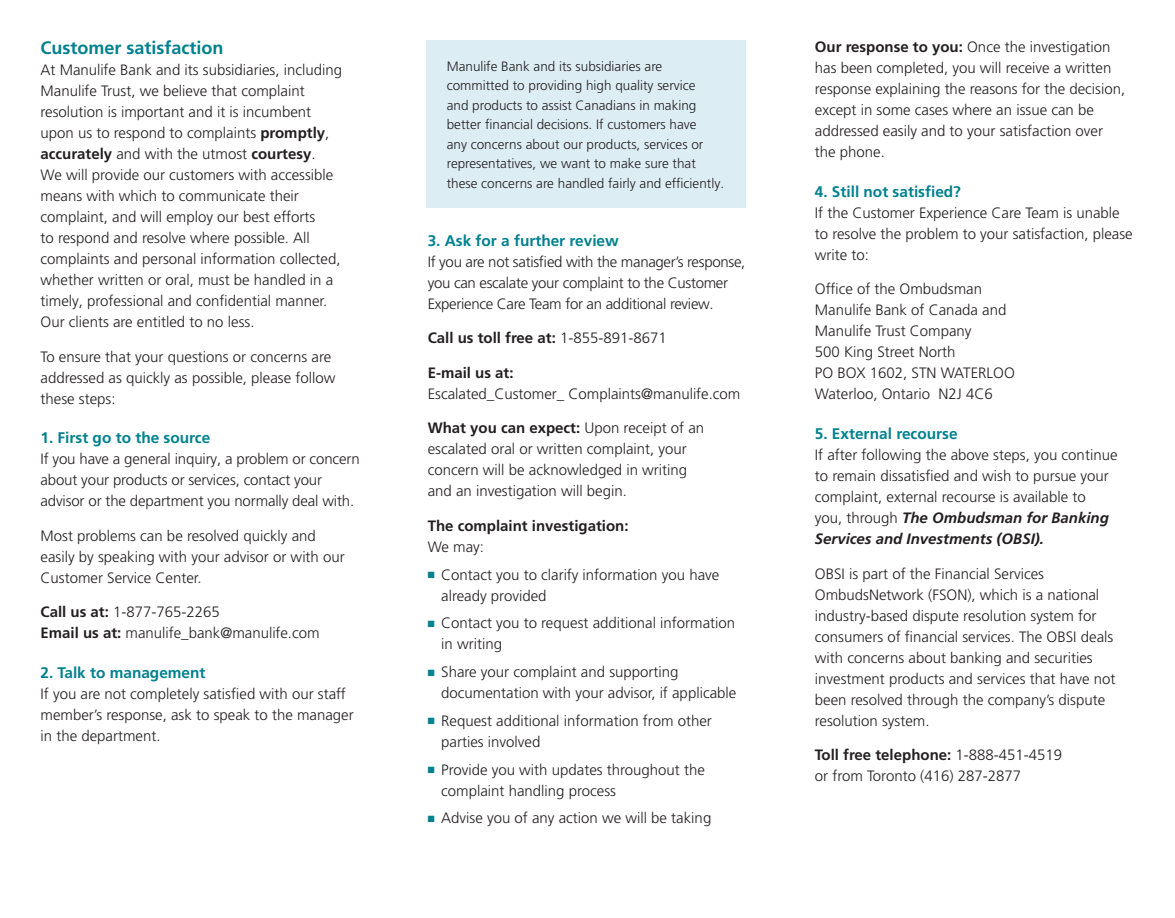
<style>
.page{position:relative;width:1175px;height:918px;background:#fff}
.page>*{position:absolute;margin:0;border:0;box-sizing:border-box;transform-origin:0 0}
.t1{font:700 18px "Frutiger LT Pro";color:#00818e}
.t2{font:700 15.3px "Frutiger LT Pro";color:#00818e}
.t3{font:300 15px/21px "Frutiger LT Pro";color:#231f20}
.t4{font:300 15px/21px "Frutiger LT Pro";letter-spacing:-.02em;color:#231f20}
.t5{font:700 15px "Frutiger LT Pro";color:#231f20}
.t6{font:300 13.5px/19.5px "Frutiger LT Pro";color:#231f20}
.s1{font-weight:700}
.s2{font-weight:300}
.s3{color:#00818e}
.s4{font-weight:700;font-style:italic}
</style>
<div class="page">
<div style="left:426px;top:41px;width:320px;height:167px;background:#ddedf4"></div>
<p class="t1" style="left:40px;top:41px;width:185px">Customer satisfaction</p>
<p class="t3" style="left:40px;top:61px;width:303px">At Manulife Bank and its subsidiaries, including Manulife Trust, we believe that complaint resolution is important and it is incumbent upon us to respond to complaints <span class="s1">promptly</span>, <span class="s1">accurately</span> and with the utmost <span class="s1">courtesy</span>.<br>We will provide our customers with accessible means with which to communicate their complaint, and will employ our best efforts<br>to respond and resolve where possible. All complaints and personal information collected, whether written or oral, must be handled in a timely, professional and confidential manner.<br>Our clients are entitled to no less.</p>
<p class="t3" style="left:40px;top:347px;width:296px">To ensure that your questions or concerns are addressed as quickly as possible, please follow these steps:</p>
<p class="t2" style="left:40px;top:433px;width:171px">1. First go to the source</p>
<p class="t3" style="left:40px;top:450px;width:321px">If you have a general inquiry, a problem or concern about your products or services, contact your advisor or the department you normally deal with.</p>
<p class="t3" style="left:40px;top:527px;width:306px">Most problems can be resolved quickly and easily by speaking with your advisor or with our<br>Customer Service Center.</p>
<p class="t3" style="left:40px;top:603px;width:280px"><span class="s1">Call us at:</span> 1-877-765-2265<br><span class="s1">Email us at:</span> manulife_bank@manulife.com</p>
<p class="t2" style="left:40px;top:668px;width:166px">2. Talk to management</p>
<p class="t3" style="left:40px;top:685px;width:315px">If you are not completely satisfied with our staff member’s response, ask to speak to the manager in the department.</p>
<p class="t6" style="left:447px;top:58px;width:279px">Manulife Bank and its subsidiaries are committed to providing high quality service<br>and products to assist Canadians in making better financial decisions. If customers have<br>any concerns about our products, services or representatives, we want to make sure that these concerns are handled fairly and efficiently.</p>
<p class="t2" style="left:428px;top:235px;width:193px">3. Ask for a further review</p>
<p class="t4" style="left:428px;top:253px;width:319px">If you are not satisfied with the manager’s response, you can escalate your complaint to the Customer<br>Experience Care Team for an additional review.</p>
<p class="t5" style="left:428px;top:333px;width:241px">Call us toll free at: <span class="s2">1-855-891-8671</span></p>
<p class="t5" style="left:428px;top:367px;width:87px">E-mail us at:</p>
<p class="t3" style="left:428px;top:385px;width:314px">Escalated_Customer_ Complaints@manulife.com</p>
<p class="t3" style="left:428px;top:419px;width:278px"><span class="s1">What you can expect:</span> Upon receipt of an escalated oral or written complaint, your concern will be acknowledged in writing and an investigation will begin.</p>
<p class="t5" style="left:428px;top:520px;width:202px">The complaint investigation:</p>
<p class="t3" style="left:428px;top:538px;width:58px">We may:</p>
<p class="t3" style="left:441px;top:566px;width:280px;text-indent:-13px"><span class="s3">■</span> Contact you to clarify information you have already provided</p>
<p class="t3" style="left:441px;top:614px;width:295px;text-indent:-13px"><span class="s3">■</span> Contact you to request additional information in writing</p>
<p class="t3" style="left:441px;top:663px;width:297px;text-indent:-13px"><span class="s3">■</span> Share your complaint and supporting documentation with your advisor, if applicable</p>
<p class="t3" style="left:441px;top:712px;width:272px;text-indent:-13px"><span class="s3">■</span> Request additional information from other parties involved</p>
<p class="t3" style="left:441px;top:761px;width:265px;text-indent:-13px"><span class="s3">■</span> Provide you with updates throughout the complaint handling process</p>
<p class="t3" style="left:428px;top:809px;width:285px"><span class="s3">■</span> Advise you of any action we will be taking</p>
<p class="t3" style="left:814px;top:38px;width:312px"><span class="s1">Our response to you:</span> Once the investigation has been completed, you will receive a written response explaining the reasons for the decision, except in some cases where an issue can be addressed easily and to your satisfaction over the phone.</p>
<p class="t2" style="left:814px;top:186px;width:148px">4. Still not satisfied?</p>
<p class="t3" style="left:814px;top:204px;width:319px">If the Customer Experience Care Team is unable to resolve the problem to your satisfaction, please write to:</p>
<p class="t3" style="left:814px;top:280px;width:202px">Office of the Ombudsman<br>Manulife Bank of Canada and<br>Manulife Trust Company<br>500 King Street North<br>PO BOX 1602, STN WATERLOO<br>Waterloo, Ontario N2J 4C6</p>
<p class="t2" style="left:814px;top:428px;width:144px">5. External recourse</p>
<p class="t3" style="left:814px;top:446px;width:304px">If after following the above steps, you continue to remain dissatisfied and wish to pursue your complaint, external recourse is available to<br>you, through <span class="s4">The Ombudsman for Banking Services and Investments (OBSI).</span></p>
<p class="t3" style="left:814px;top:564px;width:302px">OBSI is part of the Financial Services OmbudsNetwork (FSON), which is a national industry-based dispute resolution system for consumers of financial services. The OBSI deals with concerns about banking and securities investment products and services that have not been resolved through the company’s dispute resolution system.</p>
<p class="t3" style="left:814px;top:746px;width:249px"><span class="s1">Toll free telephone:</span> 1-888-451-4519 or from Toronto (416) 287-2877</p>
</div>
